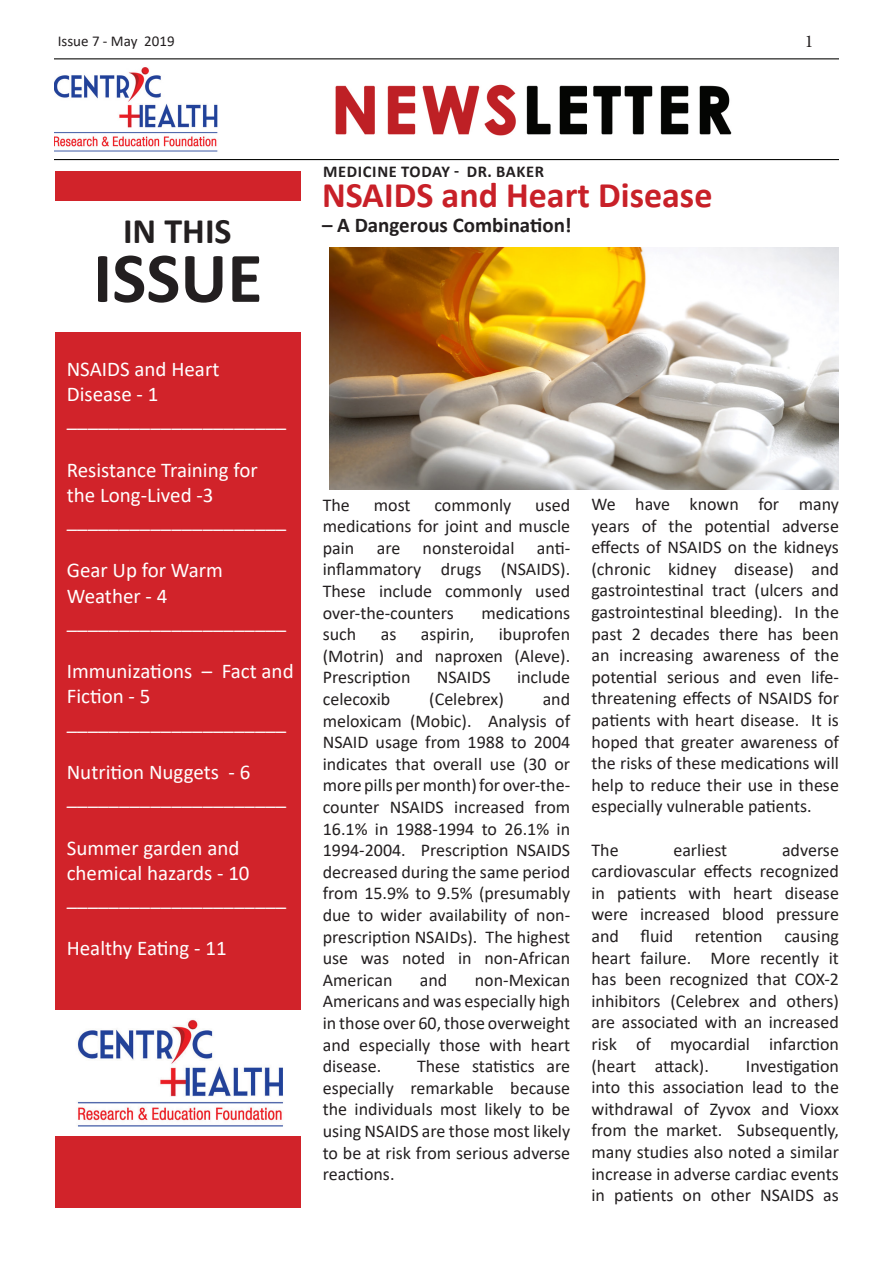
<style>
.page{position:relative;width:893px;height:1263px;background:#fff}
.page>*{position:absolute;margin:0;border:0;box-sizing:border-box;transform-origin:0 0}
.t1{font:700 72px "Calibri";color:#231f20}
.t2{font:700 36px "Calibri";color:#c82028}
.t3{font:700 36px "Calibri";color:#231f20}
.t4{font:21px/25.2px "Calibri";color:#fff}
.t5{font:700 21px "Calibri";color:#231f20}
.t6{font:18px/21.6px "Calibri";color:#231f20;text-align:justify}
.t7{font:18px "Minion Pro";color:#fff}
.t8{font:18px "Minion Pro";color:#231f20}
.t9{font:700 16.5px "Calibri";letter-spacing:.04em;color:#231f20}
.t10{font:15px "Calibri";color:#231f20}
</style>
<div class="page">
<img style="left:54px;top:58px;width:785px;height:103px">
<img style="left:329px;top:248px;width:510px;height:241px">
<img style="left:77px;top:1019px;width:206px;height:108px">
<div style="left:55px;top:171px;width:246px;height:29px;background:#d1232a"></div>
<div style="left:55px;top:332px;width:246px;height:677px;background:#d1232a"></div>
<div style="left:55px;top:1136px;width:246px;height:72px;background:#d1232a"></div>
<p class="t10" style="left:58px;top:30px;width:118px">Issue 7 - May 2019</p>
<p class="t8" style="left:805px;top:29px;width:10px">1</p>
<p class="t3" style="left:123px;top:206px;width:110px">IN THIS</p>
<p class="t1" style="left:93px;top:227px;width:171px">ISSUE</p>
<p class="t4" style="left:67px;top:356px;width:154px">NSAIDS and Heart</p>
<p class="t4" style="left:67px;top:381px;width:93px">Disease - 1</p>
<p class="t4" style="left:67px;top:406px;width:221px">_____________________</p>
<p class="t4" style="left:67px;top:456px;width:193px">Resistance Training for</p>
<p class="t4" style="left:67px;top:482px;width:148px">the Long-Lived -3</p>
<p class="t4" style="left:67px;top:507px;width:221px">_____________________</p>
<p class="t4" style="left:67px;top:557px;width:158px">Gear Up for Warm</p>
<p class="t4" style="left:67px;top:582px;width:102px">Weather - 4</p>
<p class="t4" style="left:67px;top:608px;width:221px">_____________________</p>
<p class="t4" style="left:67px;top:658px;width:228px">Immunizations – Fact and<br>Fiction - 5</p>
<p class="t4" style="left:67px;top:708px;width:221px">_____________________</p>
<p class="t4" style="left:67px;top:759px;width:185px">Nutrition Nuggets - 6</p>
<p class="t4" style="left:67px;top:784px;width:221px">_____________________</p>
<p class="t4" style="left:67px;top:834px;width:174px">Summer garden and</p>
<p class="t4" style="left:67px;top:860px;width:184px">chemical hazards - 10</p>
<p class="t4" style="left:67px;top:885px;width:221px">_____________________</p>
<p class="t4" style="left:67px;top:935px;width:161px">Healthy Eating - 11</p>
<p class="t7" style="left:68px;top:373px;width:35px">fsfsd</p>
<p class="t9" style="left:323px;top:160px;width:223px">MEDICINE TODAY - DR. BAKER</p>
<p class="t2" style="left:322px;top:169px;width:392px">NSAIDS and Heart Disease</p>
<p class="t5" style="left:322px;top:210px;width:251px">– A Dangerous Combination!</p>
<p class="t6" style="left:323px;top:493px;width:29px">The</p>
<p class="t6" style="left:374px;top:493px;width:38px">most</p>
<p class="t6" style="left:434px;top:493px;width:78px">commonly</p>
<p class="t6" style="left:323px;top:493px;width:249px;text-indent:213px">used medications for joint and muscle pain are nonsteroidal anti&shy;inflammatory drugs (NSAIDS).<br>These include commonly used over-the-counters</p>
<p class="t6" style="left:481px;top:601px;width:90px">medications</p>
<p class="t6" style="left:323px;top:623px;width:249px;text-indent:176px">ibuprofen (Motrin) and naproxen (Aleve).<br>Prescription</p>
<p class="t6" style="left:323px;top:623px;width:35px">such</p>
<p class="t6" style="left:381px;top:623px;width:17px">as</p>
<p class="t6" style="left:421px;top:623px;width:55px">aspirin,</p>
<p class="t6" style="left:437px;top:666px;width:56px">NSAIDS</p>
<p class="t6" style="left:517px;top:666px;width:55px">include</p>
<p class="t6" style="left:323px;top:688px;width:69px">celecoxib</p>
<p class="t6" style="left:429px;top:688px;width:76px">(Celebrex)</p>
<p class="t6" style="left:323px;top:688px;width:249px;text-indent:220px">and meloxicam (Mobic). Analysis of NSAID usage from 1988 to 2004 indicates that overall use (30 or more pills per month) for over-the&shy;counter NSAIDS increased from 16.1% in 1988-1994 to 26.1% in 1994-2004. Prescription NSAIDS decreased during the same period from 15.9% to 9.5% (presumably due to wider availability of non&shy;prescription NSAIDs). The highest use was noted in non-African American</p>
<p class="t6" style="left:420px;top:968px;width:29px">and</p>
<p class="t6" style="left:323px;top:968px;width:249px;text-indent:152px">non-Mexican Americans and was especially high in those over 60, those overweight and especially those with heart disease.</p>
<p class="t6" style="left:323px;top:1055px;width:249px;text-indent:94px">These statistics are especially remarkable because the individuals most likely to be using NSAIDS are those most likely to be at risk from serious adverse reactions.</p>
<p class="t6" style="left:591px;top:493px;width:249px">We have known for many years of the potential adverse effects of NSAIDS on the kidneys (chronic kidney disease) and gastrointestinal tract (ulcers and gastrointestinal bleeding). In the past 2 decades there has been an increasing awareness of the potential serious and even life&shy;threatening effects of NSAIDS for patients with heart disease. It is hoped that greater awareness of the risks of these medications will help to reduce their use in these especially vulnerable patients.</p>
<p class="t6" style="left:591px;top:838px;width:29px">The</p>
<p class="t6" style="left:673px;top:838px;width:55px">earliest</p>
<p class="t6" style="left:591px;top:838px;width:249px;text-indent:191px">adverse cardiovascular effects recognized in patients with heart disease were increased blood pressure and fluid retention causing heart failure. More recently it has been recognized that COX-2 inhibitors (Celebrex and others) are associated with an increased risk of myocardial infarction (heart attack).</p>
<p class="t6" style="left:591px;top:1054px;width:249px;text-indent:154px">Investigation into this association lead to the withdrawal of Zyvox and Vioxx from the market. Subsequently, many studies also noted a similar increase in adverse cardiac events in patients on other NSAIDS as</p>
</div>
